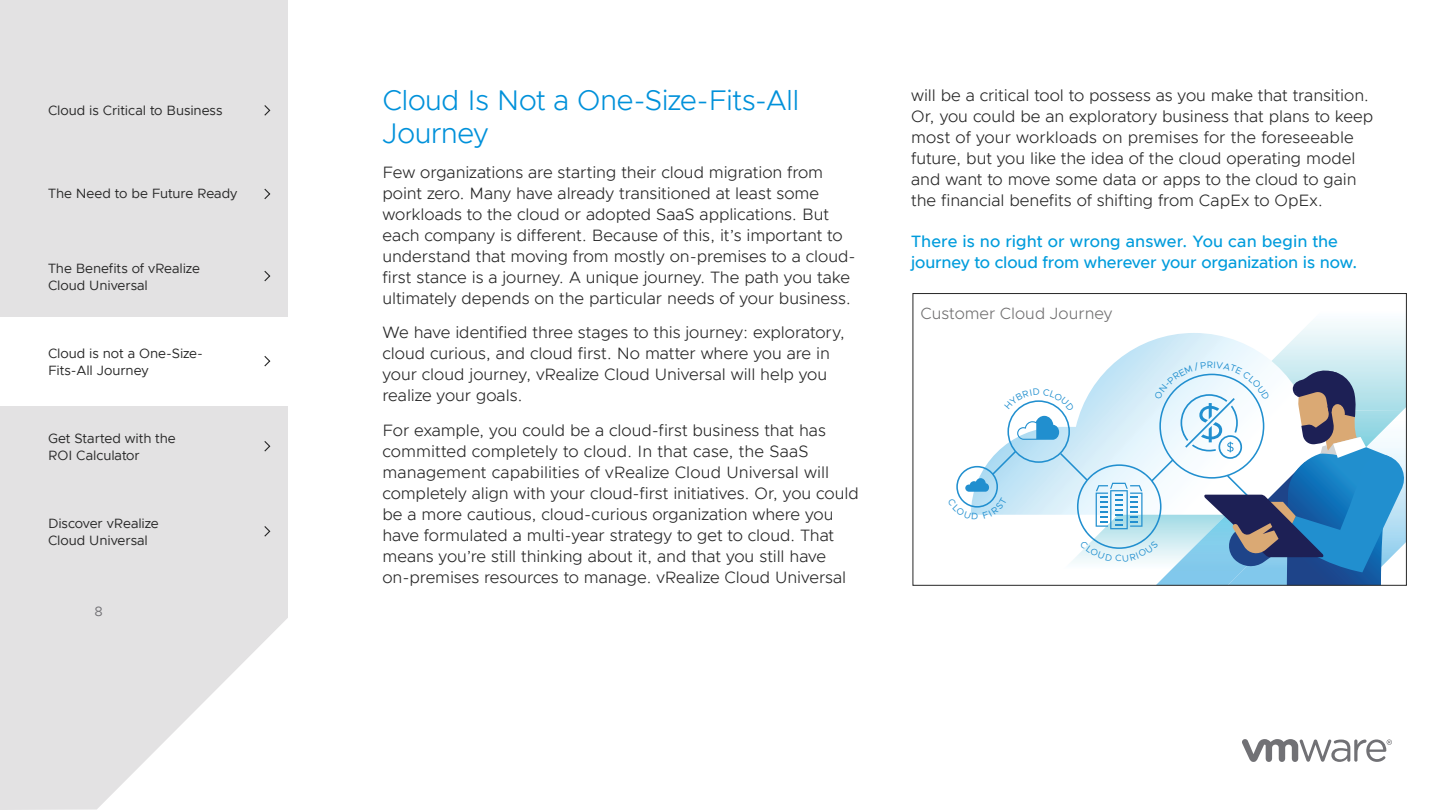
<style>
.page{position:relative;width:1440px;height:810px;background:#fff}
.page>*{position:absolute;margin:0;border:0;box-sizing:border-box;transform-origin:0 0}
.t1{font:300 28.5px/33px "Metropolis";letter-spacing:-.02em;color:#0091da}
.t2{font:300 16.5px/21px "Metropolis";letter-spacing:-.005em;color:#262626}
.t3{font:500 16.5px/21px "Metropolis";letter-spacing:-.005em;color:#009cdc}
.t4{font:300 16.35px "Metropolis";color:#717071}
.t5{font:13.5px/16.5px "Metropolis";letter-spacing:-.005em;color:#262626}
.t6{font:13.5px "Metropolis";color:#717074}
</style>
<div class="page">
<svg style="left:1116px;top:333px;width:219px;height:28px"></svg>
<svg style="left:0;top:0;width:288px;height:810px;fill:#e3e2e3"></svg>
<svg style="left:263px;top:104px;width:8px;height:13px"></svg>
<svg style="left:263px;top:187px;width:8px;height:13px"></svg>
<svg style="left:263px;top:270px;width:8px;height:13px"></svg>
<svg style="left:263px;top:440px;width:8px;height:13px"></svg>
<div style="left:0;top:317px;width:288px;height:89px;background:#fff"></div>
<svg style="left:264px;top:356px;width:7px;height:11px"></svg>
<svg style="left:263px;top:525px;width:8px;height:13px"></svg>
<svg style="left:1242px;top:739px;width:150px;height:23px"></svg>
<svg style="left:948px;top:361px;width:458px;height:224px"></svg>
<p class="t5" style="left:48px;top:102px;width:176px">Cloud is Critical to Business</p>
<p class="t5" style="left:48px;top:185px;width:191px">The Need to be Future Ready</p>
<p class="t5" style="left:48px;top:260px;width:153px">The Benefits of vRealize<br>Cloud Universal</p>
<p class="t5" style="left:48px;top:345px;width:157px">Cloud is not a One-Size-<br>Fits-All Journey</p>
<p class="t5" style="left:48px;top:430px;width:129px">Get Started with the<br>ROI Calculator</p>
<p class="t5" style="left:48px;top:516px;width:112px">Discover vRealize<br>Cloud Universal</p>
<p class="t6" style="left:94px;top:603px;width:10px">8</p>
<h1 class="t1" style="left:382px;top:84px;width:418px">Cloud Is Not a One-Size-Fits-All<br>Journey</h1>
<p class="t2" style="left:382px;top:162px;width:475px">Few organizations are starting their cloud migration from point zero. Many have already transitioned at least some workloads to the cloud or adopted SaaS applications. But each company is different. Because of this, it’s important to understand that moving from mostly on-premises to a cloud&shy;first stance is a journey. A unique journey. The path you take ultimately depends on the particular needs of your business.</p>
<p class="t2" style="left:382px;top:322px;width:464px">We have identified three stages to this journey: exploratory, cloud curious, and cloud first. No matter where you are in your cloud journey, vRealize Cloud Universal will help you realize your goals.</p>
<p class="t2" style="left:382px;top:420px;width:478px">For example, you could be a cloud-first business that has committed completely to cloud. In that case, the SaaS management capabilities of vRealize Cloud Universal will completely align with your cloud-first initiatives. Or, you could be a more cautious, cloud-curious organization where you have formulated a multi-year strategy to get to cloud. That means you’re still thinking about it, and that you still have on-premises resources to manage. vRealize Cloud Universal</p>
<p class="t2" style="left:911px;top:85px;width:463px">will be a critical tool to possess as you make that transition.<br>Or, you could be an exploratory business that plans to keep most of your workloads on premises for the foreseeable future, but you like the idea of the cloud operating model and want to move some data or apps to the cloud to gain the financial benefits of shifting from CapEx to OpEx.</p>
<p class="t3" style="left:911px;top:231px;width:448px">There is no right or wrong answer. You can begin the journey to cloud from wherever your organization is now.</p>
<p class="t4" style="left:920px;top:304px;width:194px">Customer Cloud Journey</p>
</div>
